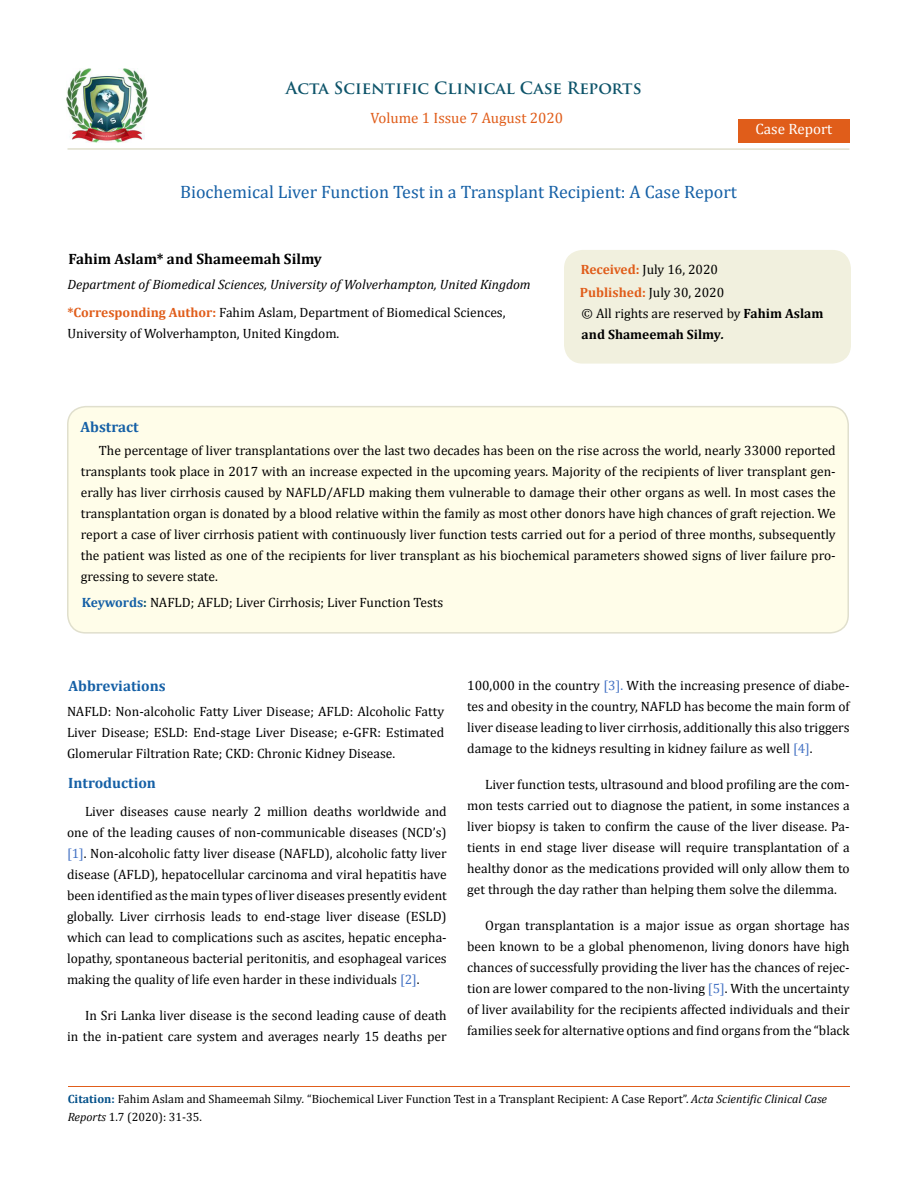
<style>
.page{position:relative;width:917px;height:1188px;background:#fff}
.page>*{position:absolute;margin:0;border:0;box-sizing:border-box;transform-origin:0 0}
.t1{font:18px "Cambria";color:#1560a6}
.t2{font:700 16.5px "Trajan Pro";color:#0e546a}
.t3{font:700 15px "Cambria";color:#1560a6}
.t4{font:700 15px "Cambria";color:#000}
.t5{font:15px "Cambria";color:#e05d1a}
.t6{font:15px "Cambria";color:#fff}
.t7{font:13.5px/21px "Cambria";color:#000;text-align:justify}
.t8{font:italic 13.5px/27.5px "Cambria";color:#000}
.t9{font:700 13.5px/21px "Cambria";color:#000}
.t10{font:12px/18px "Cambria";color:#000}
.s1{font-weight:700;font-style:normal;color:#e05d1a}
.s2{font-style:normal}
.s3{font-weight:700;color:#e05d1a}
.s4{font-weight:400}
.s5{font-style:italic}
.s6{font-weight:700;color:#1560a6}
.s7{font-weight:700;color:#0e546a}
.s8{color:#4472c4}
.s9{font-weight:700;color:#035089}
</style>
<div class="page">
<img style="left:67px;top:68px;width:80px;height:74px">
<div style="left:738px;top:119px;width:111px;height:23px;background:#e05d1a"></div>
<div style="left:564px;top:251px;width:286px;height:112px;background:#f1f0de;border-radius:18px"></div>
<div style="left:564px;top:250px;width:286px;height:114px;border:2px solid #f1f0de;border-radius:18px"></div>
<div style="left:68px;top:407px;width:780px;height:226px;background:#fffde9;border-radius:18px"></div>
<div style="left:67px;top:406px;width:782px;height:228px;border:2px solid #e0dfcd;border-radius:18px"></div>
<hr style="left:68px;top:1087px;width:781px;height:1px;background:#e05d1a">
<hr style="left:67px;top:148px;width:782px;height:2px;background:#e0dfcd">
<p class="t2" style="left:286px;top:77px;width:357px">Acta Scientific Clinical Case Reports</p>
<p class="t5" style="left:370px;top:109px;width:194px">Volume 1 Issue 7 August 2020</p>
<p class="t6" style="left:755px;top:120px;width:78px">Case Report</p>
<h1 class="t1" style="left:180px;top:181px;width:558px">Biochemical Liver Function Test in a Transplant Recipient: A Case Report</h1>
<p class="t4" style="left:68px;top:248px;width:255px">Fahim Aslam* and Shameemah Silmy</p>
<p class="t8" style="left:67px;top:270px;width:465px">Department of Biomedical Sciences, University of Wolverhampton, United Kingdom <span class="s1">*Corresponding Author:</span> <span class="s2">Fahim Aslam, Department of Biomedical Sciences,</span></p>
<p class="t7" style="left:67px;top:322px;width:273px">University of Wolverhampton, United Kingdom.</p>
<p class="t3" style="left:80px;top:416px;width:60px">Abstract</p>
<p class="t7" style="left:580px;top:258px;width:146px;line-height:23px"><span class="s3">Received:</span> July 16, 2020<br><span class="s3">Published:</span> July 30, 2020</p>
<p class="t9" style="left:581px;top:303px;width:243px"><span class="s4">© All rights are reserved by</span> Fahim Aslam and Shameemah Silmy<span class="s5">.</span></p>
<p class="t7" style="left:81px;top:440px;width:756px;text-indent:18px">The percentage of liver transplantations over the last two decades has been on the rise across the world, nearly 33000 reported transplants took place in 2017 with an increase expected in the upcoming years. Majority of the recipients of liver transplant gen&shy;erally has liver cirrhosis caused by NAFLD/AFLD making them vulnerable to damage their other organs as well. In most cases the transplantation organ is donated by a blood relative within the family as most other donors have high chances of graft rejection. We report a case of liver cirrhosis patient with continuously liver function tests carried out for a period of three months, subsequently the patient was listed as one of the recipients for liver transplant as his biochemical parameters showed signs of liver failure pro&shy;gressing to severe state.</p>
<p class="t7" style="left:82px;top:592px;width:363px"><span class="s6">Keywords</span><span class="s7">:</span> NAFLD; AFLD; Liver Cirrhosis; Liver Function Tests</p>
<p class="t3" style="left:68px;top:675px;width:99px">Abbreviations</p>
<p class="t7" style="left:67px;top:701px;width:378px">NAFLD: Non-alcoholic Fatty Liver Disease; AFLD: Alcoholic Fatty Liver Disease; ESLD: End-stage Liver Disease; e-GFR: Estimated Glomerular Filtration Rate; CKD: Chronic Kidney Disease.</p>
<p class="t3" style="left:68px;top:773px;width:89px">Introduction</p>
<p class="t7" style="left:67px;top:801px;width:381px;text-indent:18px">Liver diseases cause nearly 2 million deaths worldwide and one of the leading causes of non-communicable diseases (NCD’s) <span class="s8">[1]</span>. Non-alcoholic fatty liver disease (NAFLD), alcoholic fatty liver disease (AFLD), hepatocellular carcinoma and viral hepatitis have been identified as the main types of liver diseases presently evident globally. Liver cirrhosis leads to end-stage liver disease (ESLD) which can lead to complications such as ascites, hepatic encepha&shy;lopathy, spontaneous bacterial peritonitis, and esophageal varices making the quality of life even harder in these individuals <span class="s8">[2]</span>.</p>
<p class="t7" style="left:67px;top:1005px;width:381px;text-align:right">In Sri Lanka liver disease is the second leading cause of death<br>in the in-patient care system and averages nearly 15 deaths per</p>
<p class="t7" style="left:467px;top:675px;width:384px">100,000 in the country <span class="s8">[3].</span> With the increasing presence of diabe&shy;tes and obesity in the country, NAFLD has become the main form of liver disease leading to liver cirrhosis, additionally this also triggers damage to the kidneys resulting in kidney failure as well <span class="s8">[4]</span>.</p>
<p class="t7" style="left:467px;top:774px;width:384px;text-indent:18px">Liver function tests, ultrasound and blood profiling are the com&shy;mon tests carried out to diagnose the patient, in some instances a liver biopsy is taken to confirm the cause of the liver disease. Pa&shy;tients in end stage liver disease will require transplantation of a healthy donor as the medications provided will only allow them to get through the day rather than helping them solve the dilemma.</p>
<p class="t7" style="left:467px;top:915px;width:384px;text-indent:18px">Organ transplantation is a major issue as organ shortage has been known to be a global phenomenon, living donors have high chances of successfully providing the liver has the chances of rejec&shy;tion are lower compared to the non-living <span class="s8">[5]</span>. With the uncertainty of liver availability for the recipients affected individuals and their families seek for alternative options and find organs from the “black</p>
<p class="t10" style="left:68px;top:1090px;width:760px"><span class="s9">Citation:</span> Fahim Aslam and Shameemah Silmy<span class="s5">.</span> “Biochemical Liver Function Test in a Transplant Recipient: A Case Report”. <span class="s5">Acta Scientific Clinical Case<br>Reports</span> 1.7 (2020): 31-35.</p>
</div>
